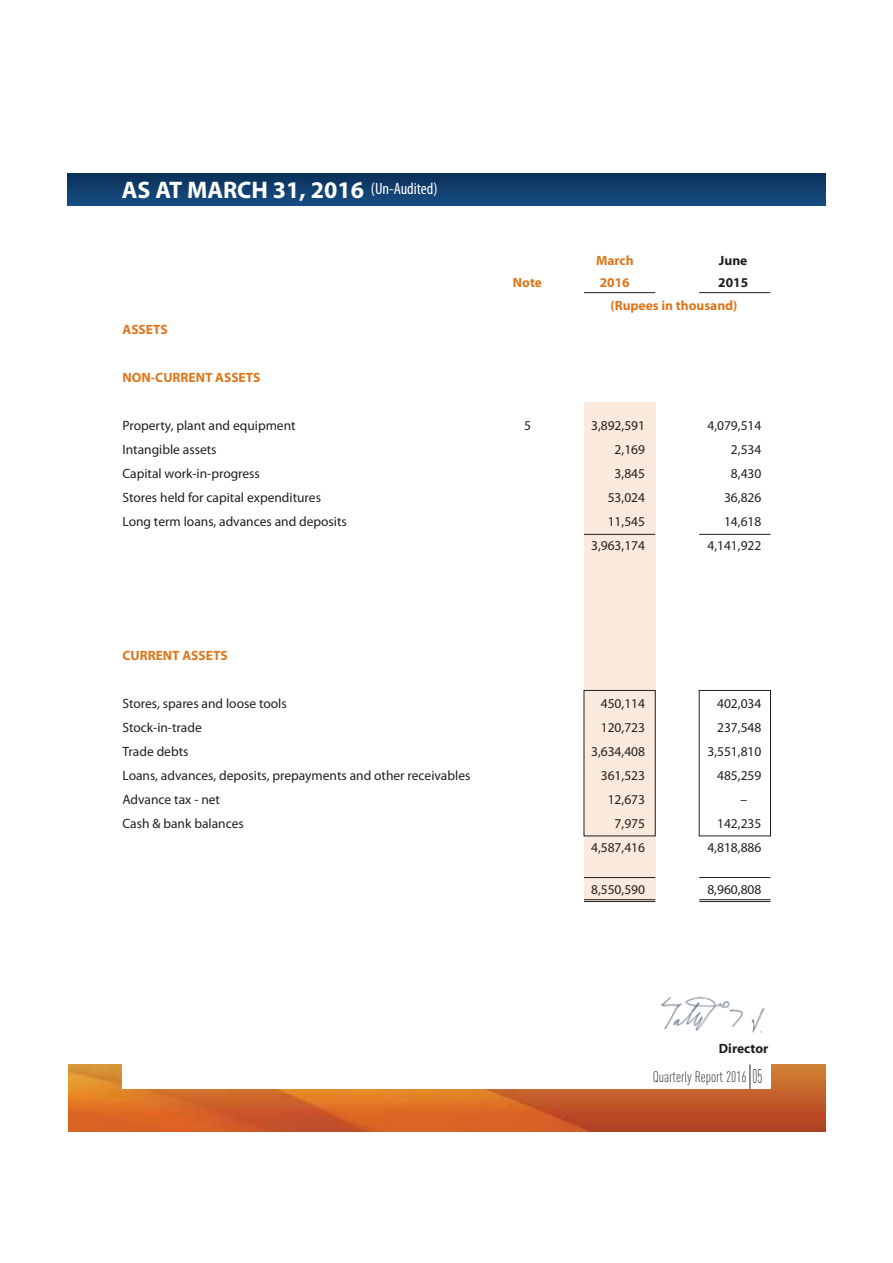
<style>
.page{position:relative;width:893px;height:1263px;background:#fff}
.page>*{position:absolute;margin:0;border:0;box-sizing:border-box;transform-origin:0 0}
.t1{font:700 24px "Myriad Pro";color:#fff}
.t2{font:300 15px "DIN Cond";color:#231f20}
.t3{font:13.5px "Myriad Pro";color:#231f20}
.t4{font:700 13.5px "Myriad Pro";color:#de761c}
.t5{font:700 13.5px "Myriad Pro";color:#231f20}
.t6{font:700 13.5px "Myriad";color:#231f20}
.s1{font-weight:400;font-stretch:condensed;font-size:16.5px}
.s2{font-size:19.5px}
</style>
<div class="page">
<div style="left:584px;top:402px;width:71px;height:499px;background:#faeadd"></div>
<img style="left:69px;top:1064px;width:756px;height:67px">
<div style="left:122px;top:1061px;width:648px;height:28px;background:#fff"></div>
<svg style="left:68px;top:173px;width:757px;height:33px;background:#103e6e"></svg>
<svg style="left:750px;top:1064px;width:1px;height:25px"></svg>
<hr style="left:699px;top:534px;width:71px;height:1px;background:#231f20">
<hr style="left:584px;top:534px;width:71px;height:1px;background:#231f20">
<hr style="left:699px;top:292px;width:71px;height:1px;background:#231f20">
<hr style="left:584px;top:292px;width:71px;height:1px;background:#231f20">
<hr style="left:699px;top:899px;width:71px;height:1px;background:#231f20">
<hr style="left:699px;top:901px;width:71px;height:1px;background:#231f20">
<hr style="left:584px;top:899px;width:71px;height:1px;background:#231f20">
<hr style="left:584px;top:901px;width:71px;height:1px;background:#231f20">
<hr style="left:699px;top:877px;width:71px;height:1px;background:#231f20">
<hr style="left:584px;top:877px;width:71px;height:1px;background:#231f20">
<div style="left:584px;top:690px;width:72px;height:146px;border:1px solid #231f20"></div>
<div style="left:699px;top:690px;width:72px;height:146px;border:1px solid #231f20"></div>
<img style="left:661px;top:996px;width:104px;height:37px">
<h1 class="t1" style="left:122px;top:176px;width:317px">AS AT MARCH 31, 2016 <span class="s1">(Un-Audited)</span></h1>
<p class="t4" style="left:596px;top:253px;width:39px">March</p>
<p class="t5" style="left:719px;top:253px;width:30px">June</p>
<p class="t4" style="left:513px;top:275px;width:31px">Note</p>
<p class="t4" style="left:600px;top:275px;width:31px">2016</p>
<p class="t5" style="left:718px;top:275px;width:31px">2015</p>
<p class="t4" style="left:610px;top:298px;width:129px">(Rupees in thousand)</p>
<p class="t4" style="left:122px;top:322px;width:47px">ASSETS</p>
<p class="t4" style="left:122px;top:370px;width:139px">NON-CURRENT ASSETS</p>
<p class="t3" style="left:122px;top:418px;width:175px">Property, plant and equipment</p>
<p class="t3" style="left:524px;top:418px;width:8px">5</p>
<p class="t3" style="left:591px;top:418px;width:56px">3,892,591</p>
<p class="t3" style="left:707px;top:418px;width:56px">4,079,514</p>
<p class="t3" style="left:122px;top:442px;width:96px">Intangible assets</p>
<p class="t3" style="left:615px;top:442px;width:32px">2,169</p>
<p class="t3" style="left:731px;top:442px;width:32px">2,534</p>
<p class="t3" style="left:122px;top:466px;width:139px">Capital work-in-progress</p>
<p class="t3" style="left:615px;top:466px;width:32px">3,845</p>
<p class="t3" style="left:731px;top:466px;width:32px">8,430</p>
<p class="t3" style="left:122px;top:490px;width:200px">Stores held for capital expenditures</p>
<p class="t3" style="left:608px;top:490px;width:39px">53,024</p>
<p class="t3" style="left:724px;top:490px;width:39px">36,826</p>
<p class="t3" style="left:122px;top:514px;width:226px">Long term loans, advances and deposits</p>
<p class="t3" style="left:608px;top:514px;width:39px">11,545</p>
<p class="t3" style="left:724px;top:514px;width:39px">14,618</p>
<p class="t3" style="left:591px;top:538px;width:56px">3,963,174</p>
<p class="t3" style="left:707px;top:538px;width:56px">4,141,922</p>
<p class="t4" style="left:122px;top:647px;width:107px">CURRENT ASSETS</p>
<p class="t3" style="left:122px;top:696px;width:166px">Stores, spares and loose tools</p>
<p class="t3" style="left:601px;top:696px;width:46px">450,114</p>
<p class="t3" style="left:717px;top:696px;width:46px">402,034</p>
<p class="t3" style="left:122px;top:720px;width:81px">Stock-in-trade</p>
<p class="t3" style="left:601px;top:720px;width:46px">120,723</p>
<p class="t3" style="left:717px;top:720px;width:46px">237,548</p>
<p class="t3" style="left:122px;top:744px;width:68px">Trade debts</p>
<p class="t3" style="left:591px;top:744px;width:56px">3,634,408</p>
<p class="t3" style="left:707px;top:744px;width:56px">3,551,810</p>
<p class="t3" style="left:122px;top:768px;width:349px">Loans, advances, deposits, prepayments and other receivables</p>
<p class="t3" style="left:601px;top:768px;width:46px">361,523</p>
<p class="t3" style="left:717px;top:768px;width:46px">485,259</p>
<p class="t3" style="left:122px;top:792px;width:99px">Advance tax - net</p>
<p class="t3" style="left:608px;top:792px;width:39px">12,673</p>
<p class="t3" style="left:740px;top:792px;width:8px">–</p>
<p class="t3" style="left:122px;top:816px;width:123px">Cash &amp; bank balances</p>
<p class="t3" style="left:615px;top:816px;width:32px">7,975</p>
<p class="t3" style="left:717px;top:816px;width:46px">142,235</p>
<p class="t3" style="left:591px;top:840px;width:56px">4,587,416</p>
<p class="t3" style="left:707px;top:840px;width:56px">4,818,886</p>
<p class="t3" style="left:591px;top:882px;width:56px">8,550,590</p>
<p class="t3" style="left:707px;top:882px;width:56px">8,960,808</p>
<p class="t6" style="left:719px;top:1042px;width:51px">Director</p>
<p class="t2" style="left:653px;top:1068px;width:111px">Quarterly Report 2016 <span class="s2">05</span></p>
</div>
